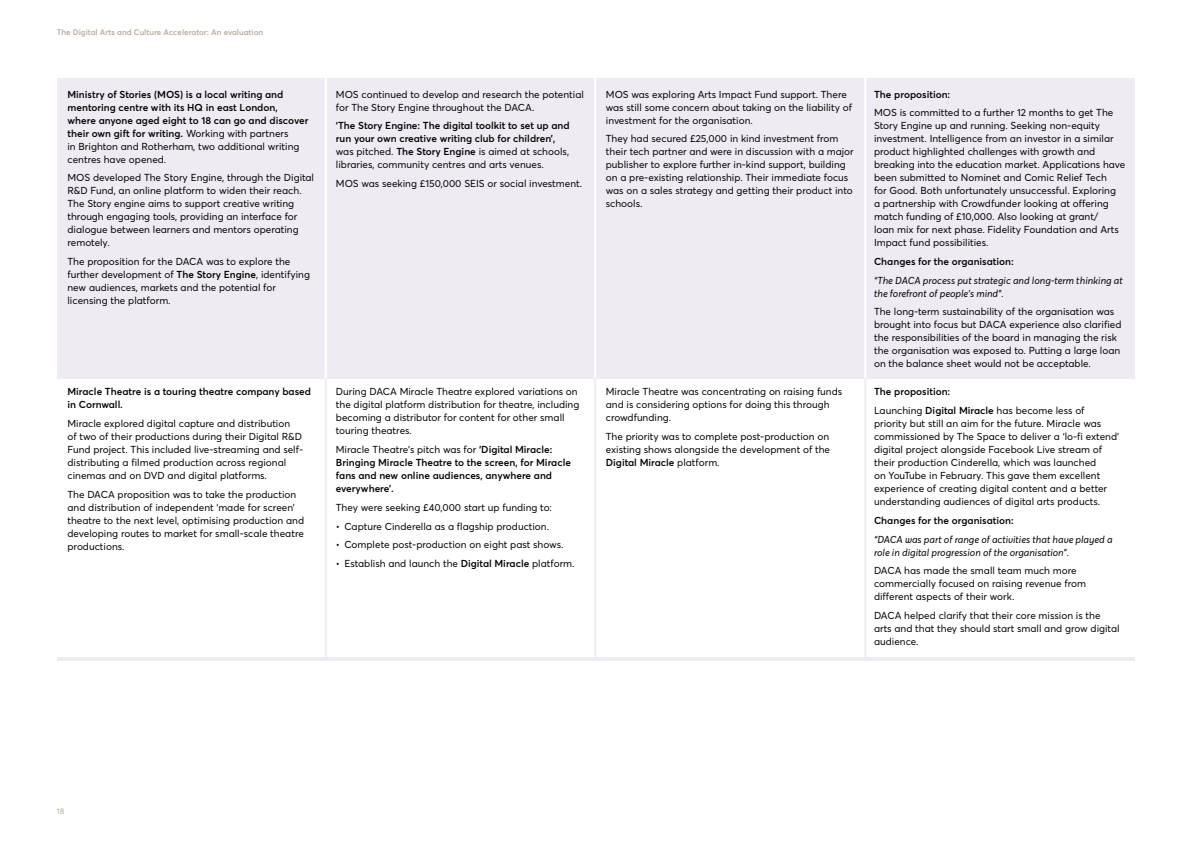
<style>
.page{position:relative;width:1191px;height:842px;background:#fff}
.page>*{position:absolute;margin:0;border:0;box-sizing:border-box;transform-origin:0 0}
.t1{font:10px/13px "Averta";color:#000}
.t2{font:600 10px/13px "Averta";color:#000}
.t3{font:italic 10px/13px "Averta";color:#000}
.t4{font:600 8px "Averta";color:#b8a999}
.t5{font:8px "Averta";color:#b8a999}
.s1{font-weight:400}
.s2{font-weight:600}
</style>
<div class="page">
<div style="left:57px;top:78px;width:1077px;height:300px;background:#f0ebf2"></div>
<hr style="left:57px;top:657px;width:1077px;height:3px;background:#f0ebf2">
<hr style="left:325px;top:78px;width:2px;height:300px;background:#fff">
<hr style="left:325px;top:380px;width:2px;height:277px;background:#f0ebf2">
<hr style="left:594px;top:78px;width:2px;height:300px;background:#fff">
<hr style="left:594px;top:380px;width:2px;height:277px;background:#f0ebf2">
<hr style="left:864px;top:78px;width:2px;height:300px;background:#fff">
<hr style="left:864px;top:380px;width:2px;height:277px;background:#f0ebf2">
<p class="t4" style="left:57px;top:27px;width:208px">The Digital Arts and Culture Accelerator: An evaluation</p>
<p class="t2" style="left:67px;top:88px;width:242px">Ministry of Stories (MOS) is a local writing and mentoring centre with its HQ in east London, where anyone aged eight to 18 can go and discover their own gift for writing. <span class="s1">Working with partners<br>in Brighton and Rotherham, two additional writing centres have opened.</span></p>
<p class="t1" style="left:67px;top:171px;width:248px">MOS developed The Story Engine, through the Digital R&amp;D Fund, an online platform to widen their reach.<br>The Story engine aims to support creative writing through engaging tools, providing an interface for dialogue between learners and mentors operating remotely.</p>
<p class="t1" style="left:67px;top:255px;width:244px">The proposition for the DACA was to explore the further development of <span class="s2">The Story Engine</span>, identifying new audiences, markets and the potential for licensing the platform.</p>
<p class="t1" style="left:336px;top:88px;width:249px">MOS continued to develop and research the potential for The Story Engine throughout the DACA.</p>
<p class="t2" style="left:336px;top:119px;width:235px">‘The Story Engine: The digital toolkit to set up and run your own creative writing club for children’, <span class="s1">was pitched.</span> The Story Engine <span class="s1">is aimed at schools, libraries, community centres and arts venues.</span></p>
<p class="t1" style="left:336px;top:177px;width:248px">MOS was seeking £150,000 SEIS or social investment.</p>
<p class="t2" style="left:67px;top:385px;width:245px">Miracle Theatre is a touring theatre company based in Cornwall.</p>
<p class="t1" style="left:67px;top:417px;width:237px">Miracle explored digital capture and distribution<br>of two of their productions during their Digital R&amp;D Fund project. This included live-streaming and self&shy;distributing a filmed production across regional cinemas and on DVD and digital platforms.</p>
<p class="t1" style="left:67px;top:488px;width:238px">The DACA proposition was to take the production and distribution of independent ‘made for screen’ theatre to the next level, optimising production and developing routes to market for small-scale theatre productions.</p>
<p class="t1" style="left:336px;top:385px;width:245px">During DACA Miracle Theatre explored variations on the digital platform distribution for theatre, including becoming a distributor for content for other small touring theatres.</p>
<p class="t2" style="left:336px;top:443px;width:237px"><span class="s1">Miracle Theatre’s pitch was for</span> ‘Digital Miracle:<br>Bringing Miracle Theatre to the screen, for Miracle fans and new online audiences, anywhere and everywhere’.</p>
<p class="t1" style="left:336px;top:501px;width:217px">They were seeking £40,000 start up funding to:</p>
<p class="t1" style="left:336px;top:519px;width:215px">• Capture Cinderella as a flagship production.</p>
<p class="t1" style="left:336px;top:538px;width:229px">• Complete post-production on eight past shows.</p>
<p class="t1" style="left:336px;top:557px;width:240px">• Establish and launch the <span class="s2">Digital Miracle</span> platform.</p>
<p class="t1" style="left:606px;top:88px;width:248px">MOS was exploring Arts Impact Fund support. There was still some concern about taking on the liability of investment for the organisation.</p>
<p class="t1" style="left:606px;top:132px;width:249px">They had secured £25,000 in kind investment from their tech partner and were in discussion with a major publisher to explore further in-kind support, building on a pre-existing relationship. Their immediate focus was on a sales strategy and getting their product into schools.</p>
<p class="t1" style="left:606px;top:385px;width:238px">Miracle Theatre was concentrating on raising funds and is considering options for doing this through crowdfunding.</p>
<p class="t1" style="left:606px;top:430px;width:226px;text-align:justify">The priority was to complete post-production on existing shows alongside the development of the <span class="s2">Digital Miracle</span> platform.</p>
<p class="t2" style="left:874px;top:88px;width:78px">The proposition:</p>
<p class="t1" style="left:874px;top:106px;width:253px">MOS is committed to a further 12 months to get The Story Engine up and running. Seeking non-equity investment. Intelligence from an investor in a similar product highlighted challenges with growth and breaking into the education market. Applications have been submitted to Nominet and Comic Relief Tech<br>for Good. Both unfortunately unsuccessful. Exploring<br>a partnership with Crowdfunder looking at offering match funding of £10,000. Also looking at grant/<br>loan mix for next phase. Fidelity Foundation and Arts Impact fund possibilities.</p>
<p class="t2" style="left:874px;top:255px;width:141px">Changes for the organisation:</p>
<p class="t3" style="left:874px;top:274px;width:250px">“The DACA process put strategic and long-term thinking at the forefront of people’s mind”.</p>
<p class="t1" style="left:874px;top:305px;width:249px">The long-term sustainability of the organisation was brought into focus but DACA experience also clarified the responsibilities of the board in managing the risk the organisation was exposed to. Putting a large loan on the balance sheet would not be acceptable.</p>
<p class="t2" style="left:874px;top:382px;width:212px;line-height:18.7px">The proposition:<br><span class="s1">Launching</span> Digital Miracle <span class="s1">has become less of</span></p>
<p class="t1" style="left:874px;top:417px;width:247px">priority but still an aim for the future. Miracle was commissioned by The Space to deliver a ‘lo-fi extend’ digital project alongside Facebook Live stream of their production Cinderella, which was launched<br>on YouTube in February. This gave them excellent experience of creating digital content and a better understanding audiences of digital arts products.</p>
<p class="t2" style="left:874px;top:514px;width:141px">Changes for the organisation:</p>
<p class="t3" style="left:874px;top:533px;width:240px">“DACA was part of range of activities that have played a role in digital progression of the organisation”.</p>
<p class="t1" style="left:874px;top:564px;width:214px">DACA has made the small team much more commercially focused on raising revenue from different aspects of their work.</p>
<p class="t1" style="left:874px;top:609px;width:247px">DACA helped clarify that their core mission is the arts and that they should start small and grow digital audience.</p>
<p class="t5" style="left:57px;top:806px;width:9px">18</p>
</div>
